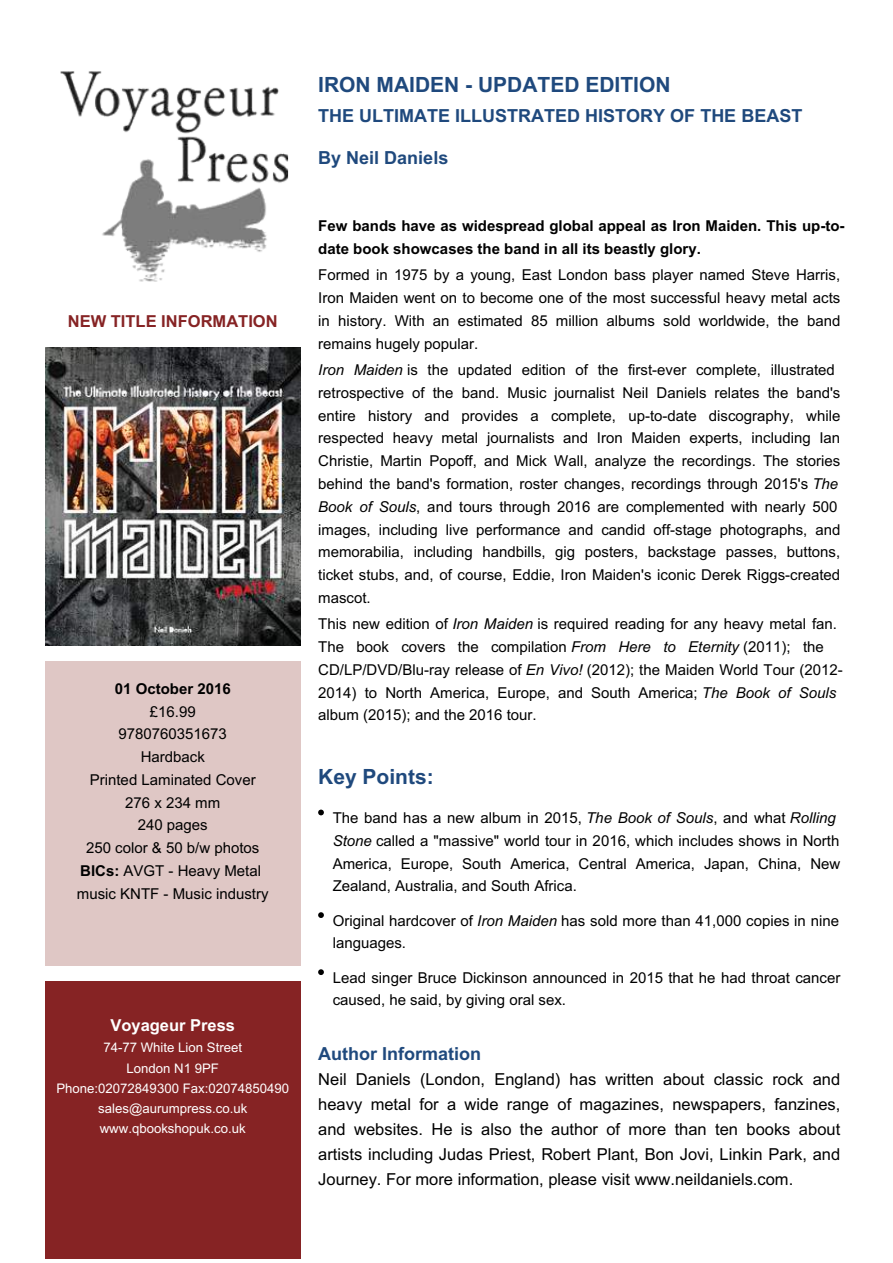
<style>
.page{position:relative;width:893px;height:1263px;background:#fff}
.page>*{position:absolute;margin:0;border:0;box-sizing:border-box;transform-origin:0 0}
.t1{font:700 21px "Arial";color:#1f497d}
.t2{font:700 18px "Arial";color:#1f497d}
.t3{font:16.5px/25px "Arial";color:#000;text-align:justify}
.t4{font:700 16.5px "Arial";color:#862324}
.t5{font:700 16.5px "Arial";color:#fff}
.t6{font:15px/22.8px "Arial";color:#000}
.t7{font:700 15px/22.8px "Arial";color:#000}
.t8{font:13.2px/20.1px "Arial";color:#fff;text-align:center}
.s1{font-weight:700}
.s2{font-style:italic}
</style>
<div class="page">
<svg style="left:318px;top:810px;width:6px;height:5px"></svg>
<svg style="left:318px;top:912px;width:6px;height:6px"></svg>
<svg style="left:318px;top:969px;width:6px;height:6px"></svg>
<img style="left:60px;top:71px;width:229px;height:211px">
<div style="left:45px;top:347px;width:255px;height:825px;background:#dfc7c5"></div>
<div style="left:45px;top:347px;width:255px;height:314px;background:#fff"></div>
<img style="left:45px;top:347px;width:255px;height:299px">
<div style="left:45px;top:966px;width:255px;height:15px;background:#fff"></div>
<div style="left:45px;top:981px;width:255px;height:278px;background:#862324"></div>
<p class="t4" style="left:68px;top:312px;width:211px">NEW TITLE INFORMATION</p>
<p class="t6" style="left:77px;top:677px;width:193px;text-align:center"><span class="s1">01 October 2016<br></span>£16.99<br>9780760351673<br>Hardback<br>Printed Laminated Cover<br>276 x 234 mm<br>240 pages<br>250 color &amp; 50 b/w photos<br><span class="s1">BICs:</span> AVGT - Heavy Metal music KNTF - Music industry</p>
<p class="t5" style="left:110px;top:1016px;width:126px">Voyageur Press</p>
<p class="t8" style="left:56px;top:1038px;width:234px">74-77 White Lion Street<br>London N1 9PF<br>Phone:02072849300 Fax:02074850490 sales@aurumpress.co.uk www.qbookshopuk.co.uk</p>
<p class="t1" style="left:318px;top:73px;width:354px">IRON MAIDEN - UPDATED EDITION</p>
<p class="t2" style="left:318px;top:106px;width:486px">THE ULTIMATE ILLUSTRATED HISTORY OF THE BEAST</p>
<p class="t2" style="left:318px;top:148px;width:132px">By Neil Daniels</p>
<p class="t7" style="left:318px;top:215px;width:528px">Few bands have as widespread global appeal as Iron Maiden. This up-to&shy;date book showcases the band in all its beastly glory.</p>
<p class="t6" style="left:318px;top:264px;width:524px;text-align:justify">Formed in 1975 by a young, East London bass player named Steve Harris, Iron Maiden went on to become one of the most successful heavy metal acts in history. With an estimated 85 million albums sold worldwide, the band remains hugely popular.</p>
<p class="t6" style="left:318px;top:359px;width:524px"><span class="s2">Iron Maiden</span> is the updated edition of the first-ever complete, illustrated retrospective of the band. Music journalist Neil Daniels relates the band's entire history and provides a complete, up-to-date discography, while respected heavy metal journalists and Iron Maiden experts, including Ian Christie, Martin Popoff, and Mick Wall, analyze the recordings. The stories behind the band's formation, roster changes, recordings through 2015's <span class="s2">The Book of Souls</span>, and tours through 2016 are complemented with nearly 500 images, including live performance and candid off-stage photographs, and memorabilia, including handbills, gig posters, backstage passes, buttons, ticket stubs, and, of course, Eddie, Iron Maiden's iconic Derek Riggs-created mascot.</p>
<p class="t6" style="left:318px;top:613px;width:526px">This new edition of <span class="s2">Iron Maiden</span> is required reading for any heavy metal fan.<br>The book covers the compilation <span class="s2">From Here to Eternity</span> (2011); the CD/LP/DVD/Blu-ray release of <span class="s2">En Vivo!</span> (2012); the Maiden World Tour (2012- 2014) to North America, Europe, and South America; <span class="s2">The Book of Souls </span>album (2015); and the 2016 tour.</p>
<p class="t1" style="left:318px;top:765px;width:117px">Key Points:</p>
<p class="t6" style="left:333px;top:806px;width:509px">The band has a new album in 2015, <span class="s2">The Book of Souls</span>, and what <span class="s2">Rolling Stone</span> called a "massive" world tour in 2016, which includes shows in North America, Europe, South America, Central America, Japan, China, New Zealand, Australia, and South Africa.</p>
<p class="t6" style="left:333px;top:909px;width:508px">Original hardcover of <span class="s2">Iron Maiden</span> has sold more than 41,000 copies in nine languages.</p>
<p class="t6" style="left:333px;top:966px;width:509px">Lead singer Bruce Dickinson announced in 2015 that he had throat cancer caused, he said, by giving oral sex.</p>
<p class="t2" style="left:318px;top:1043px;width:164px">Author Information</p>
<p class="t3" style="left:318px;top:1067px;width:524px">Neil Daniels (London, England) has written about classic rock and heavy metal for a wide range of magazines, newspapers, fanzines, and websites. He is also the author of more than ten books about artists including Judas Priest, Robert Plant, Bon Jovi, Linkin Park, and Journey. For more information, please visit www.neildaniels.com.</p>
</div>
